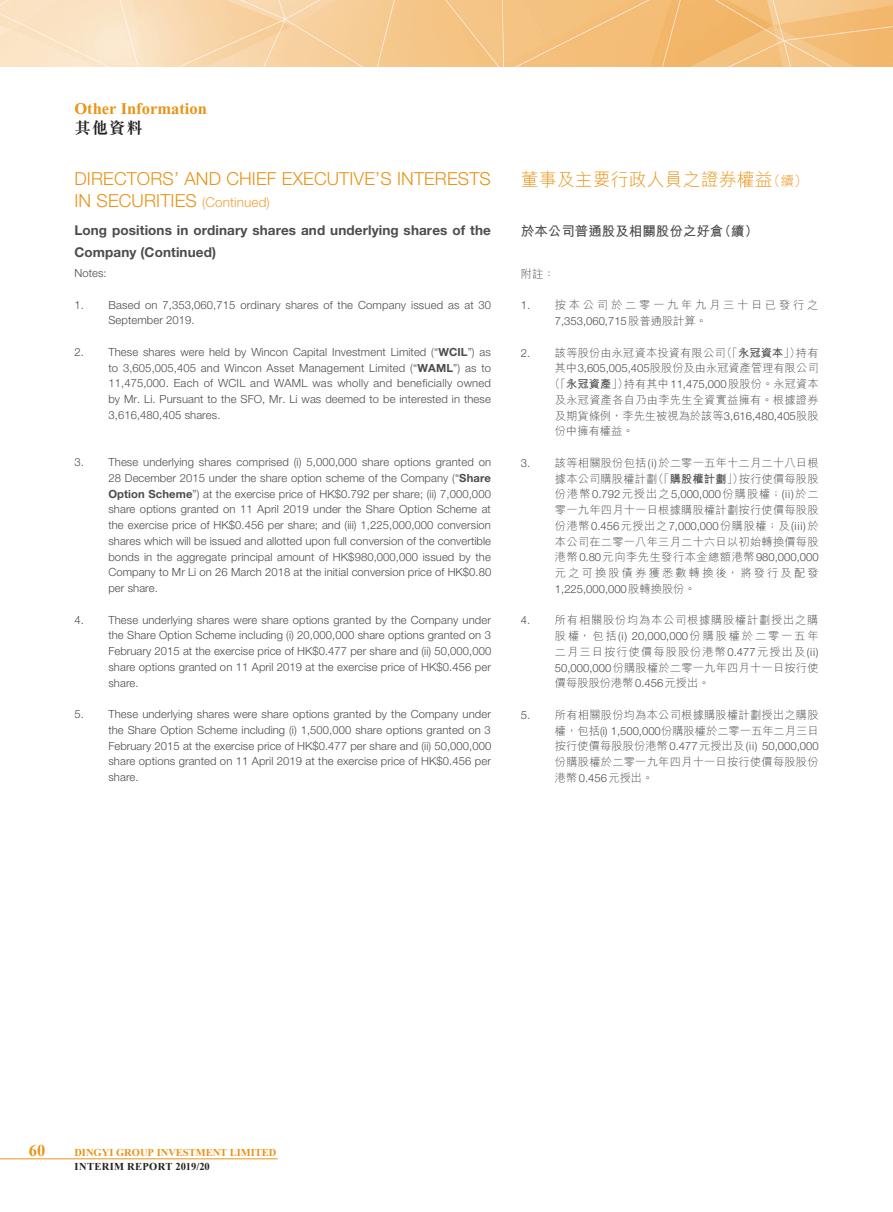
<style>
.page{position:relative;width:893px;height:1212px;background:#fff}
.page>*{position:absolute;margin:0;border:0;box-sizing:border-box;transform-origin:0 0}
.t1{font:300 18px/21.8px "Helvetica Neue LT Std";letter-spacing:.01em;color:#e89418}
.t2{font:300 18px "M Hei HK";color:#e89418}
.t3{font:700 16.5px "Times New Roman";color:#e89418}
.t4{font:700 16.5px "M Sung HK";color:#231f20}
.t5{font:700 16.5px "Times New Roman";color:#e89418}
.t6{font:700 13.5px/21.8px "Helvetica Neue LT Std";letter-spacing:.01em;color:#4b4c4d}
.t7{font:700 13.5px "M Hei HK";color:#4b4c4d}
.t8{font:300 11.25px/15.8px "Helvetica Neue LT Std";letter-spacing:.01em;color:#4b4c4d;text-align:justify}
.t9{font:300 11.25px/15.8px "M Hei HK";letter-spacing:.02em;color:#4b4c4d;text-align:right}
.t10{font:300 11.25px "M Hei HK";color:#4b4c4d}
.t11{font:300 11.25px "M Hei HK";letter-spacing:.245em;color:#4b4c4d}
.t12{font:700 10.5px "Times New Roman";color:#e89418}
.t13{font:700 10.5px "Times New Roman";letter-spacing:.035em;color:#231f20}
.s1{font-size:13.5px;color:#eda23c}
.s2{font-weight:700}
.s3{font-size:13.5px}
.s4{font-family:"Helvetica Neue LT Std"}
.s5{font-family:"M Hei HK"}
</style>
<div class="page">
<img style="left:0;top:0;width:893px;height:67px">
<hr style="left:0;top:1158px;width:278px;height:1px;background:#e89418">
<h2 class="t3" style="left:74px;top:103px;width:134px">Other Information</h2>
<h2 class="t4" style="left:74px;top:116px;width:70px">其他資料</h2>
<h1 class="t1" style="left:74px;top:167px;width:418px">DIRECTORS’ AND CHIEF EXECUTIVE’S INTERESTS<br>IN SECURITIES <span class="s1">(Continued)</span></h1>
<p class="t6" style="left:74px;top:219px;width:418px">Long positions in ordinary shares and underlying shares of the<br>Company (Continued)</p>
<p class="t8" style="left:74px;top:265px;width:34px">Notes:</p>
<p class="t8" style="left:108px;top:296px;width:384px;text-indent:-34px">1. Based on 7,353,060,715 ordinary shares of the Company issued as at 30<br>September 2019.</p>
<p class="t8" style="left:108px;top:344px;width:384px;text-indent:-34px">2. These shares were held by Wincon Capital Investment Limited (“<span class="s2">WCIL</span>”) as to 3,605,005,405 and Wincon Asset Management Limited (“<span class="s2">WAML</span>”) as to 11,475,000. Each of WCIL and WAML was wholly and beneficially owned by Mr. Li. Pursuant to the SFO, Mr. Li was deemed to be interested in these 3,616,480,405 shares.</p>
<p class="t8" style="left:108px;top:454px;width:384px;text-indent:-34px">3. These underlying shares comprised (i) 5,000,000 share options granted on 28 December 2015 under the share option scheme of the Company (“<span class="s2">Share Option Scheme</span>”) at the exercise price of HK$0.792 per share; (ii) 7,000,000 share options granted on 11 April 2019 under the Share Option Scheme at the exercise price of HK$0.456 per share; and (iii) 1,225,000,000 conversion shares which will be issued and allotted upon full conversion of the convertible bonds in the aggregate principal amount of HK$980,000,000 issued by the Company to Mr Li on 26 March 2018 at the initial conversion price of HK$0.80 per share.</p>
<p class="t8" style="left:108px;top:611px;width:384px;text-indent:-34px">4. These underlying shares were share options granted by the Company under the Share Option Scheme including (i) 20,000,000 share options granted on 3<br>February 2015 at the exercise price of HK$0.477 per share and (ii) 50,000,000 share options granted on 11 April 2019 at the exercise price of HK$0.456 per share.</p>
<p class="t8" style="left:108px;top:706px;width:384px;text-indent:-34px">5. These underlying shares were share options granted by the Company under the Share Option Scheme including (i) 1,500,000 share options granted on 3<br>February 2015 at the exercise price of HK$0.477 per share and (ii) 50,000,000 share options granted on 11 April 2019 at the exercise price of HK$0.456 per share.</p>
<h1 class="t2" style="left:521px;top:167px;width:288px">董事及主要行政人員之證券權益<span class="s3">（續）</span></h1>
<p class="t7" style="left:521px;top:221px;width:239px">於本公司普通股及相關股份之好倉（續）</p>
<p class="t9" style="left:521px;top:265px;width:35px">附註：</p>
<p class="t11" style="left:521px;top:297px;width:299px"><span class="s4">1.</span> 按本公司於二零一九年九月三十日已發行之</p>
<p class="t8" style="left:555px;top:313px;width:154px">7,353,060,715<span class="s5">股普通股計算。</span></p>
<p class="t9" style="left:521px;top:344px;width:299px"><span class="s4">2.</span> 該等股份由永冠資本投資有限公司（「<span class="s2">永冠資本</span>」）持有</p>
<p class="t10" style="left:555px;top:360px;width:265px">其中<span class="s4">3,605,005,405</span>股股份及由永冠資產管理有限公司</p>
<p class="t9" style="left:549px;top:376px;width:271px">（「<span class="s2">永冠資產</span>」）持有其中<span class="s4">11,475,000</span>股股份。永冠資本</p>
<p class="t9" style="left:555px;top:391px;width:265px">及永冠資產各自乃由李先生全資實益擁有。根據證券</p>
<p class="t10" style="left:555px;top:407px;width:265px">及期貨條例，李先生被視為於該等<span class="s4">3,616,480,405</span>股股</p>
<p class="t9" style="left:555px;top:423px;width:80px">份中擁有權益。</p>
<p class="t9" style="left:521px;top:454px;width:299px"><span class="s4">3.</span> 該等相關股份包括<span class="s4">(i)</span>於二零一五年十二月二十八日根據本公司購股權計劃（「<span class="s2">購股權計劃</span>」）按行使價每股股</p>
<p class="t8" style="left:555px;top:486px;width:265px"><span class="s5">份港幣</span>0.792<span class="s5">元授出之</span>5,000,000<span class="s5">份購股權；</span>(ii)<span class="s5">於二</span></p>
<p class="t9" style="left:555px;top:502px;width:265px">零一九年四月十一日根據購股權計劃按行使價每股股</p>
<p class="t8" style="left:555px;top:518px;width:265px"><span class="s5">份港幣</span>0.456<span class="s5">元授出之</span>7,000,000<span class="s5">份購股權；及</span>(iii)<span class="s5">於</span></p>
<p class="t9" style="left:555px;top:533px;width:265px;text-align:justify">本公司在二零一八年三月二十六日以初始轉換價每股港幣<span class="s4">0.80</span>元向李先生發行本金總額港幣<span class="s4">980,000,000</span>元之可換股債券獲悉數轉換後，將發行及配發</p>
<p class="t8" style="left:555px;top:581px;width:142px">1,225,000,000<span class="s5">股轉換股份。</span></p>
<p class="t9" style="left:555px;top:612px;width:265px;text-align:justify;text-indent:-34px"><span class="s4">4.</span> 所有相關股份均為本公司根據購股權計劃授出之購股權，包括<span class="s4">(i) 20,000,000</span>份購股權於二零一五年二月三日按行使價每股股份港幣<span class="s4">0.477</span>元授出及<span class="s4">(ii)<br>50,000,000</span>份購股權於二零一九年四月十一日按行使價每股股份港幣<span class="s4">0.456</span>元授出。</p>
<p class="t9" style="left:521px;top:706px;width:299px"><span class="s4">5.</span> 所有相關股份均為本公司根據購股權計劃授出之購股權，包括<span class="s4">(i) 1,500,000</span>份購股權於二零一五年二月三日</p>
<p class="t8" style="left:555px;top:738px;width:265px"><span class="s5">按行使價每股股份港幣</span>0.477<span class="s5">元授出及</span>(ii) 50,000,000</p>
<p class="t9" style="left:555px;top:754px;width:265px;text-align:left">份購股權於二零一九年四月十一日按行使價每股股份港幣<span class="s4">0.456</span>元授出。</p>
<h2 class="t5" style="left:29px;top:1138px;width:18px">60</h2>
<p class="t12" style="left:74px;top:1145px;width:204px">DINGYI GROUP INVESTMENT LIMITED</p>
<p class="t13" style="left:75px;top:1159px;width:137px">INTERIM REPORT 2019/20</p>
</div>
